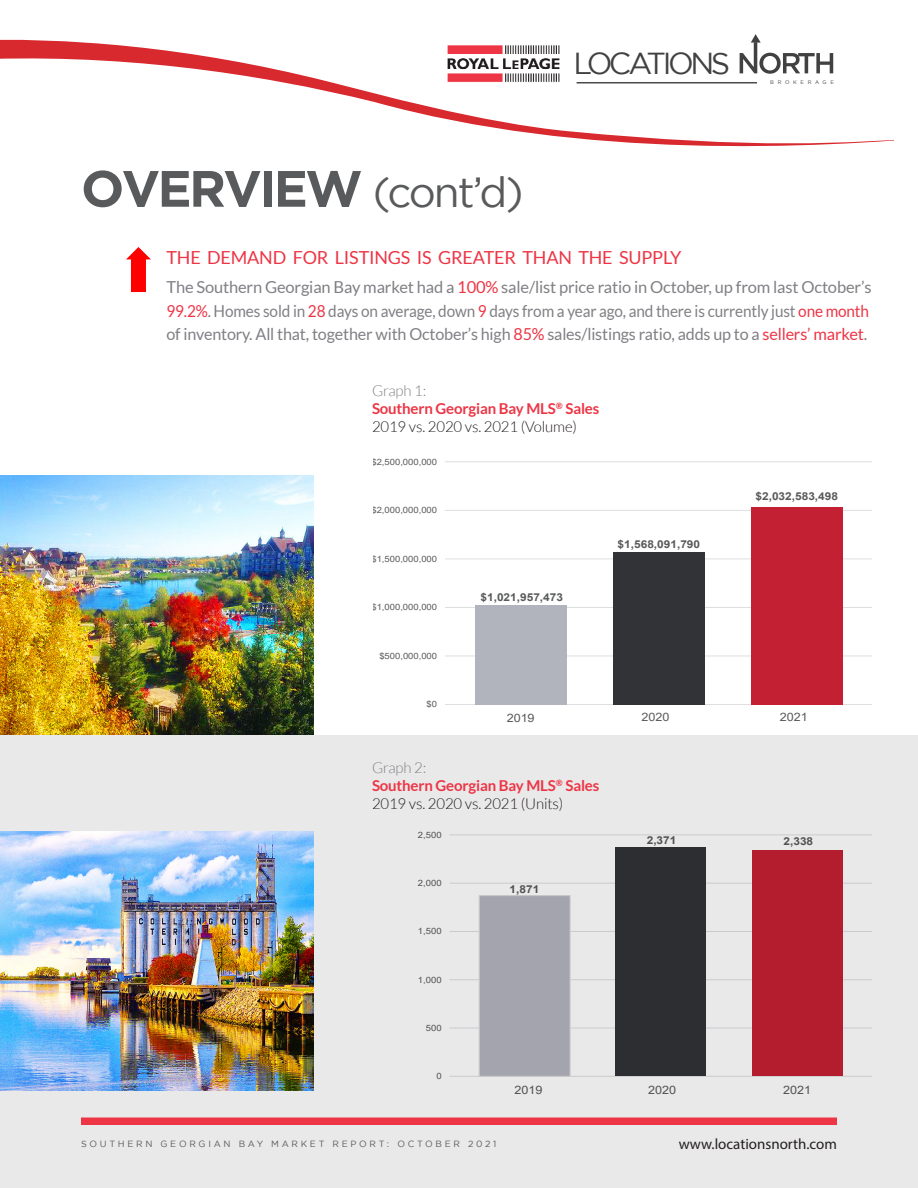
<style>
.page{position:relative;width:918px;height:1188px;background:#fff}
.page>*{position:absolute;margin:0;border:0;box-sizing:border-box;transform-origin:0 0}
.t1{font:700 51px "Gotham";letter-spacing:-.05em;color:#595a5c}
.t2{font:30.3px "Gotham";letter-spacing:-.115em;color:#414141}
.t3{font:18px "Lato";letter-spacing:-.01em;color:#ed3545}
.t4{font:16.5px/23.4px "Lato";letter-spacing:-.01em;color:#807f84}
.t5{font:700 15px/18px "Lato";letter-spacing:-.01em;color:#ed3545}
.t6{font:300 15px "Lato";letter-spacing:-.01em;color:#231f20}
.t7{font:15px "Myriad Pro";color:#231f20}
.t8{font:11.55px "Arial";color:#585959;scale:1.09 1}
.t9{font:700 10.95px "Arial";color:#585959;scale:1.09 1}
.t10{font:9px "Gotham";letter-spacing:.3em;color:#595a5c}
.t11{font:8.7px "Arial";color:#585959;scale:1.09 1}
.t12{font:5.25px "Gotham";letter-spacing:.7em;color:#414141}
.s1{font-weight:400;font-size:42px}
.s2{color:#ed3545}
.s3{font-weight:300;color:#807f84}
</style>
<div class="page">
<div style="left:0;top:735px;width:918px;height:453px;background:#eae9ea"></div>
<svg style="left:126px;top:247px;width:25px;height:45px"></svg>
<div style="left:81px;top:1118px;width:756px;height:7px;background:#ed3545"></div>
<img style="left:0;top:831px;width:314px;height:259px">
<img style="left:0;top:476px;width:314px;height:259px">
<hr style="left:450px;top:1076px;width:422px;height:1px;background:#dcdddf">
<hr style="left:450px;top:1028px;width:422px;height:1px;background:#dcdddf">
<hr style="left:450px;top:980px;width:422px;height:1px;background:#dcdddf">
<hr style="left:450px;top:931px;width:422px;height:1px;background:#dcdddf">
<hr style="left:450px;top:883px;width:422px;height:1px;background:#dcdddf">
<hr style="left:450px;top:835px;width:422px;height:1px;background:#dcdddf">
<div style="left:479px;top:896px;width:91px;height:180px;background:#a3a4ad"></div>
<div style="left:479px;top:895px;width:92px;height:182px;border:1px solid #dcdddf"></div>
<div style="left:616px;top:847px;width:90px;height:229px;background:#323336"></div>
<div style="left:752px;top:851px;width:91px;height:225px;background:#b31d2e"></div>
<hr style="left:445px;top:704px;width:427px;height:1px;background:#dcdddf">
<hr style="left:445px;top:656px;width:427px;height:1px;background:#dcdddf">
<hr style="left:445px;top:607px;width:427px;height:1px;background:#dcdddf">
<hr style="left:445px;top:559px;width:427px;height:1px;background:#dcdddf">
<hr style="left:445px;top:510px;width:427px;height:1px;background:#dcdddf">
<hr style="left:445px;top:462px;width:427px;height:1px;background:#dcdddf">
<div style="left:475px;top:605px;width:92px;height:100px;background:#b2b4bd"></div>
<div style="left:613px;top:552px;width:92px;height:153px;background:#323336"></div>
<div style="left:751px;top:507px;width:92px;height:198px;background:#c42033"></div>
<svg style="left:0;top:37px;width:894px;height:110px"></svg>
<p class="t1" style="left:81px;top:159px;width:444px">OVERVIEW <span class="s1">(cont’d)</span></p>
<h2 class="t2" style="left:573px;top:46px;width:158px">LOCATIONS</h2>
<p class="t12" style="left:770px;top:80px;width:65px">BROKERAGE</p>
<p class="t3" style="left:166px;top:247px;width:517px">THE DEMAND FOR LISTINGS IS GREATER THAN THE SUPPLY</p>
<p class="t4" style="left:166px;top:275px;width:707px">The Southern Georgian Bay market had a <span class="s2">100%</span> sale/list price ratio in October, up from last October’s<br><span class="s2">99.2%</span>. Homes sold in <span class="s2">28</span> days on average, down <span class="s2">9</span> days from a year ago, and there is currently just <span class="s2">one month </span>of inventory. All that, together with October’s high <span class="s2">85%</span> sales/listings ratio, adds up to a <span class="s2">sellers’ market</span>.</p>
<p class="t5" style="left:372px;top:381px;width:229px"><span class="s3">Graph 1:<br></span>Southern Georgian Bay MLS<sup>®</sup> Sales</p>
<p class="t6" style="left:372px;top:419px;width:206px">2019 vs. 2020 vs. 2021 (Volume)</p>
<p class="t11" style="left:371px;top:455px;width:62px">$2,500,000,000</p>
<p class="t11" style="left:371px;top:504px;width:62px">$2,000,000,000</p>
<p class="t11" style="left:371px;top:553px;width:62px">$1,500,000,000</p>
<p class="t11" style="left:371px;top:601px;width:62px">$1,000,000,000</p>
<p class="t11" style="left:379px;top:650px;width:55px">$500,000,000</p>
<p class="t11" style="left:427px;top:698px;width:11px">$0</p>
<p class="t9" style="left:481px;top:589px;width:77px">$1,021,957,473</p>
<p class="t9" style="left:618px;top:536px;width:77px">$1,568,091,790</p>
<p class="t9" style="left:755px;top:488px;width:77px">$2,032,583,498</p>
<p class="t8" style="left:507px;top:709px;width:27px">2019</p>
<p class="t8" style="left:642px;top:709px;width:27px">2020</p>
<p class="t8" style="left:780px;top:709px;width:27px">2021</p>
<p class="t5" style="left:372px;top:758px;width:229px"><span class="s3">Graph 2:<br></span>Southern Georgian Bay MLS<sup>®</sup> Sales</p>
<p class="t6" style="left:372px;top:795px;width:193px">2019 vs. 2020 vs. 2021 (Units)</p>
<p class="t11" style="left:418px;top:829px;width:23px">2,500</p>
<p class="t11" style="left:418px;top:877px;width:23px">2,000</p>
<p class="t11" style="left:418px;top:925px;width:23px">1,500</p>
<p class="t11" style="left:418px;top:973px;width:23px">1,000</p>
<p class="t11" style="left:426px;top:1022px;width:16px">500</p>
<p class="t11" style="left:436px;top:1070px;width:6px">0</p>
<p class="t9" style="left:510px;top:881px;width:29px">1,871</p>
<p class="t9" style="left:647px;top:833px;width:29px">2,371</p>
<p class="t9" style="left:784px;top:834px;width:29px">2,338</p>
<p class="t10" style="left:81px;top:1139px;width:417px">SOUTHERN GEORGIAN BAY MARKET REPORT: OCTOBER 2021</p>
<p class="t8" style="left:514px;top:1082px;width:27px">2019</p>
<p class="t8" style="left:648px;top:1082px;width:27px">2020</p>
<p class="t8" style="left:783px;top:1082px;width:27px">2021</p>
<p class="t7" style="left:679px;top:1134px;width:160px">www.locationsnorth.com</p>
</div>
